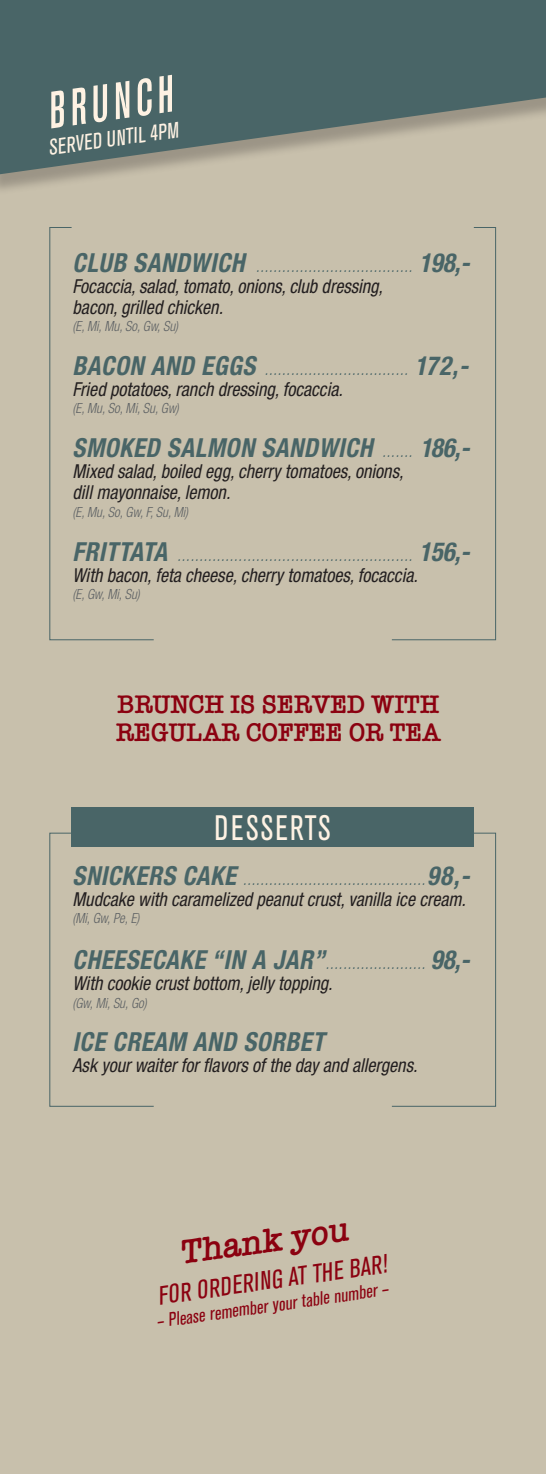
<style>
.page{position:relative;width:546px;height:1474px;background:#fff}
.page>*{position:absolute;margin:0;border:0;box-sizing:border-box;transform-origin:0 0}
.t1{font:500 condensed 51.45px "Akzidenz Grotesk BE";color:#fef2e3;scale:.9 1}
.t2{font:600 35px "American Typewriter";color:#8b0110;scale:.95 1}
.t3{font:condensed 35px "Akzidenz Grotesk BE";letter-spacing:.07em;color:#fef2e3;scale:.9 1}
.t4{font:italic 700 condensed 26.25px "Helvetica Neue LT Std";letter-spacing:.025em;color:#496567;scale:.94 1}
.t5{font:600 26.25px/28px "American Typewriter";color:#8b0110;scale:.95 1}
.t6{font:condensed 26.07px "Akzidenz Grotesk BE";color:#8b0110}
.t7{font:condensed 22.05px "Akzidenz Grotesk BE";color:#fef2e3;scale:.95 1}
.t8{font:italic condensed 19.25px/21px "Helvetica Neue LT Std";color:#231f20;scale:.94 1}
.t9{font:condensed 19.07px "Akzidenz Grotesk BE";color:#8b0110}
.t10{font:italic 300 condensed 17.5px "Helvetica Neue LT Std";color:#496567;scale:.94 1}
.t11{font:italic 300 condensed 14px "Helvetica Neue LT Std";color:#5c6063;scale:.94 1}
.s1{font-weight:700;font-size:26.25px}
.s2{font-weight:300;font-size:17.5px}
</style>
<div class="page">
<div style="left:0;top:0;width:546px;height:1473px;background:#c8c0ac"></div>
<div style="left:0;top:0;width:546px;height:196px;background:#231f20;opacity:.27"></div>
<svg style="left:0;top:0;width:546px;height:176px;background:#627673"></svg>
<svg style="left:391px;top:227px;width:105px;height:413px"></svg>
<svg style="left:49px;top:227px;width:105px;height:413px"></svg>
<div style="left:72px;top:807px;width:401px;height:39px;background:#496567"></div>
<svg style="left:391px;top:832px;width:105px;height:275px"></svg>
<svg style="left:49px;top:832px;width:106px;height:275px"></svg>
<h1 class="t1" style="left:43px;top:83px;width:141px;rotate:-8deg">BRUNCH</h1>
<p class="t7" style="left:47px;top:135px;width:139px;rotate:-8deg">SERVED UNTIL 4PM</p>
<p class="t10" style="left:73px;top:255px;width:424px"><span class="s1">CLUB SANDWICH</span> .................................... <span class="s1">198,-</span></p>
<p class="t8" style="left:73px;top:276px;width:331px">Focaccia, salad, tomato, onions, club dressing, bacon, grilled chicken.</p>
<p class="t11" style="left:73px;top:318px;width:114px">(E, Mi, Mu, So, Gw, Su)</p>
<p class="t10" style="left:73px;top:359px;width:422px"><span class="s1">BACON AND EGGS</span> ................................. <span class="s1">172,-</span></p>
<p class="t8" style="left:73px;top:379px;width:289px">Fried potatoes, ranch dressing, focaccia.</p>
<p class="t11" style="left:73px;top:400px;width:114px">(E, Mu, So, Mi, Su, Gw)</p>
<h3 class="t4" style="left:73px;top:432px;width:424px">SMOKED SALMON SANDWICH <span class="s2">.......</span> 186,-</h3>
<p class="t8" style="left:73px;top:461px;width:353px">Mixed salad, boiled egg, cherry tomatoes, onions, dill mayonnaise, lemon.</p>
<p class="t11" style="left:73px;top:504px;width:124px">(E, Mu, So, Gw, F, Su, Mi)</p>
<p class="t10" style="left:73px;top:544px;width:424px"><span class="s1">FRITTATA</span> ...................................................... <span class="s1">156,-</span></p>
<p class="t8" style="left:73px;top:564px;width:369px">With bacon, feta cheese, cherry tomatoes, focaccia.</p>
<p class="t11" style="left:73px;top:586px;width:73px">(E, Gw, Mi, Su)</p>
<h3 class="t5" style="left:116px;top:689px;width:343px">BRUNCH IS SERVED WITH<br>REGULAR COFFEE OR TEA</h3>
<h2 class="t3" style="left:215px;top:808px;width:130px">DESSERTS</h2>
<p class="t10" style="left:73px;top:868px;width:424px"><span class="s1">SNICKERS CAKE</span> ..........................................<span class="s1">98,-</span></p>
<p class="t8" style="left:73px;top:889px;width:420px">Mudcake with caramelized peanut crust, vanilla ice cream.</p>
<p class="t11" style="left:73px;top:910px;width:73px">(Mi, Gw, Pe, E)</p>
<p class="t10" style="left:73px;top:952px;width:424px"><span class="s1">CHEESECAKE “IN A JAR”</span>....................... <span class="s1">98,-</span></p>
<p class="t8" style="left:73px;top:973px;width:278px">With cookie crust bottom, jelly topping.</p>
<p class="t11" style="left:73px;top:994px;width:80px">(Gw, Mi, Su, Go)</p>
<h3 class="t4" style="left:73px;top:1026px;width:269px">ICE CREAM AND SORBET</h3>
<p class="t8" style="left:73px;top:1055px;width:368px">Ask your waiter for flavors of the day and allergens.</p>
<h2 class="t2" style="left:176px;top:1226px;width:180px;rotate:-8deg">Thank you</h2>
<h3 class="t6" style="left:156px;top:1281px;width:232px;rotate:-8deg">FOR ORDERING AT THE BAR!</h3>
<p class="t9" style="left:155px;top:1310px;width:235px;rotate:-8deg">– Please remember your table number –</p>
</div>
